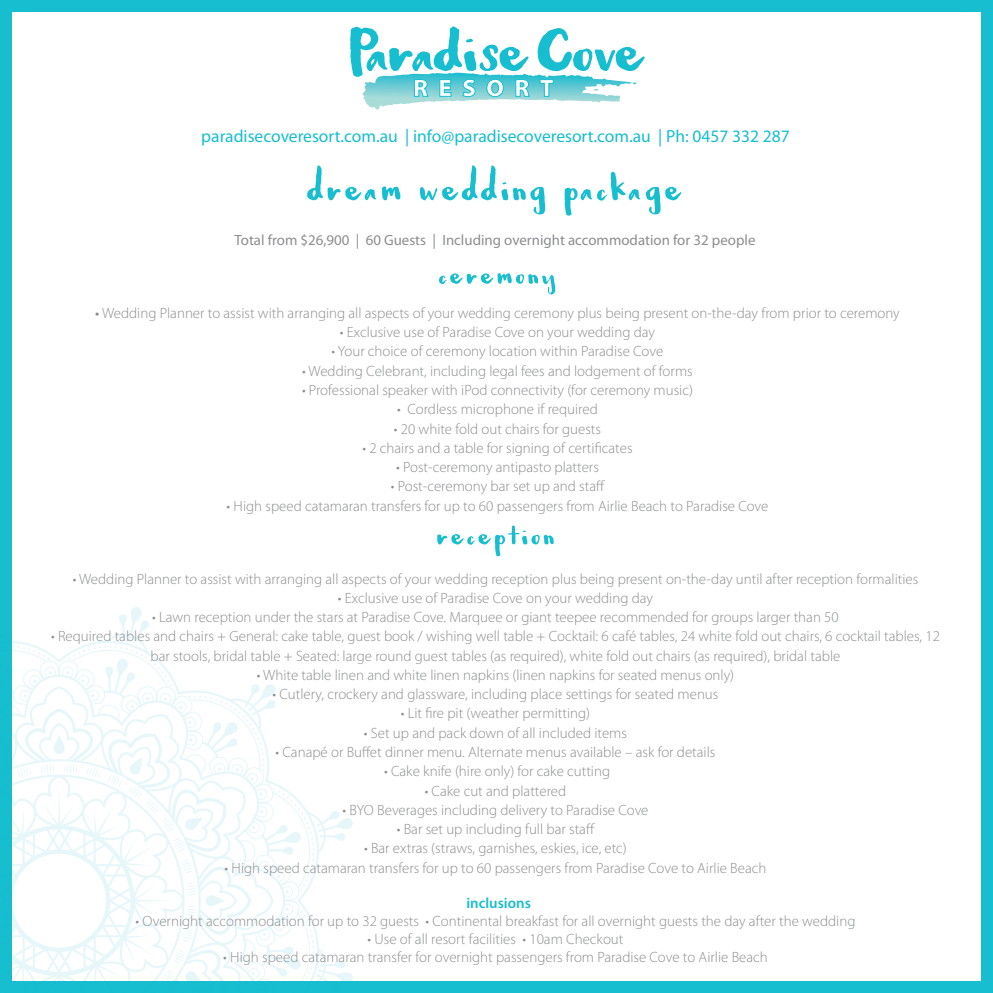
<style>
.page{position:relative;width:993px;height:993px;background:#fff}
.page>*{position:absolute;margin:0;border:0;box-sizing:border-box;transform-origin:0 0}
.t1{font:68.25px "babyfox";letter-spacing:-.03em;color:#16becf}
.t2{font:52.5px "babyfox";letter-spacing:-.02em;color:#16becf}
.t3{font:17.5px "Myriad Pro";color:#16becf}
.t4{font:300 14.88px/19.2px "Myriad Pro";color:#8b8e90;text-align:center}
.t5{font:14.88px "Myriad Pro";color:#8b8e90}
.t6{font:600 14.88px "Myriad Pro";color:#16becf}
.s1{font-weight:400}
</style>
<div class="page">
<div style="left:0;top:0;width:992px;height:992px;background:#16becf"></div>
<div style="left:12px;top:12px;width:968px;height:968px;background:#fff"></div>
<svg style="left:147px;top:992px;width:27px;height:1px"></svg>
<svg style="left:12px;top:607px;width:341px;height:374px"></svg>
<svg style="left:273px;top:787px;width:41px;height:106px"></svg>
<svg style="left:188px;top:695px;width:76px;height:76px"></svg>
<svg style="left:66px;top:645px;width:106px;height:41px"></svg>
<svg style="left:350px;top:26px;width:294px;height:84px"></svg>
<p class="t3" style="left:201px;top:126px;width:589px">paradisecoveresort.com.au | info@paradisecoveresort.com.au | Ph: 0457 332 287</p>
<h1 class="t1" style="left:305px;top:152px;width:381px">Dream Wedding Package</h1>
<p class="t5" style="left:234px;top:230px;width:522px">Total from $26,900 | 60 Guests | Including overnight accommodation for 32 people</p>
<h2 class="t2" style="left:437px;top:247px;width:122px">CEREMONY</h2>
<p class="t4" style="left:95px;top:303px;width:806px"><span class="s1">•</span> Wedding Planner to assist with arranging all aspects of your wedding ceremony plus being present on-the-day from prior to ceremony</p>
<p class="t4" style="left:340px;top:322px;width:316px">• Exclusive use of Paradise Cove on your wedding day</p>
<p class="t4" style="left:331px;top:341px;width:333px">• Your choice of ceremony location within Paradise Cove</p>
<p class="t4" style="left:302px;top:361px;width:392px">• Wedding Celebrant, including legal fees and lodgement of forms</p>
<p class="t4" style="left:302px;top:380px;width:392px">• Professional speaker with iPod connectivity (for ceremony music)</p>
<p class="t4" style="left:397px;top:399px;width:202px">• Cordless microphone if required</p>
<p class="t4" style="left:394px;top:418px;width:209px">• 20 white fold out chairs for guests</p>
<p class="t4" style="left:362px;top:438px;width:271px">• 2 chairs and a table for signing of certificates</p>
<p class="t4" style="left:396px;top:457px;width:204px">• Post-ceremony antipasto platters</p>
<p class="t4" style="left:390px;top:476px;width:216px">• Post-ceremony bar set up and staff</p>
<p class="t4" style="left:226px;top:495px;width:543px">• High speed catamaran transfers for up to 60 passengers from Airlie Beach to Paradise Cove</p>
<h2 class="t2" style="left:434px;top:507px;width:123px">RECEPTION</h2>
<p class="t4" style="left:73px;top:568px;width:846px">• Wedding Planner to assist with arranging all aspects of your wedding reception plus being present on-the-day until after reception formalities</p>
<p class="t4" style="left:338px;top:588px;width:316px">• Exclusive use of Paradise Cove on your wedding day</p>
<p class="t4" style="left:152px;top:607px;width:688px">• Lawn reception under the stars at Paradise Cove. Marquee or giant teepee recommended for groups larger than 50</p>
<p class="t4" style="left:51px;top:626px;width:890px">• Required tables and chairs + General: cake table, guest book / wishing well table + Cocktail: 6 café tables, 24 white fold out chairs, 6 cocktail tables, 12 bar stools, bridal table + Seated: large round guest tables (as required), white fold out chairs (as required), bridal table</p>
<p class="t4" style="left:257px;top:665px;width:479px">• White table linen and white linen napkins (linen napkins for seated menus only)</p>
<p class="t4" style="left:272px;top:684px;width:447px">• Cutlery, crockery and glassware, including place settings for seated menus</p>
<p class="t4" style="left:400px;top:703px;width:191px">• Lit fire pit (weather permitting)</p>
<p class="t4" style="left:364px;top:722px;width:264px">• Set up and pack down of all included items</p>
<p class="t4" style="left:275px;top:742px;width:441px">• Canapé or Buffet dinner menu. Alternate menus available – ask for details</p>
<p class="t4" style="left:384px;top:761px;width:227px">• Cake knife (hire only) for cake cutting</p>
<p class="t4" style="left:424px;top:780px;width:143px">• Cake cut and plattered</p>
<p class="t4" style="left:342px;top:799px;width:307px">• BYO Beverages including delivery to Paradise Cove</p>
<p class="t4" style="left:397px;top:819px;width:199px">• Bar set up including full bar staff</p>
<p class="t4" style="left:364px;top:838px;width:264px">• Bar extras (straws, garnishes, eskies, ice, etc)</p>
<p class="t4" style="left:224px;top:857px;width:543px">• High speed catamaran transfers for up to 60 passengers from Paradise Cove to Airlie Beach</p>
<p class="t6" style="left:466px;top:893px;width:66px">inclusions</p>
<p class="t4" style="left:135px;top:911px;width:721px">• Overnight accommodation for up to 32 guests • Continental breakfast for all overnight guests the day after the wedding</p>
<p class="t4" style="left:367px;top:928px;width:257px">• Use of all resort facilities • 10am Checkout</p>
<p class="t4" style="left:223px;top:946px;width:546px">• High speed catamaran transfer for overnight passengers from Paradise Cove to Airlie Beach</p>
</div>
